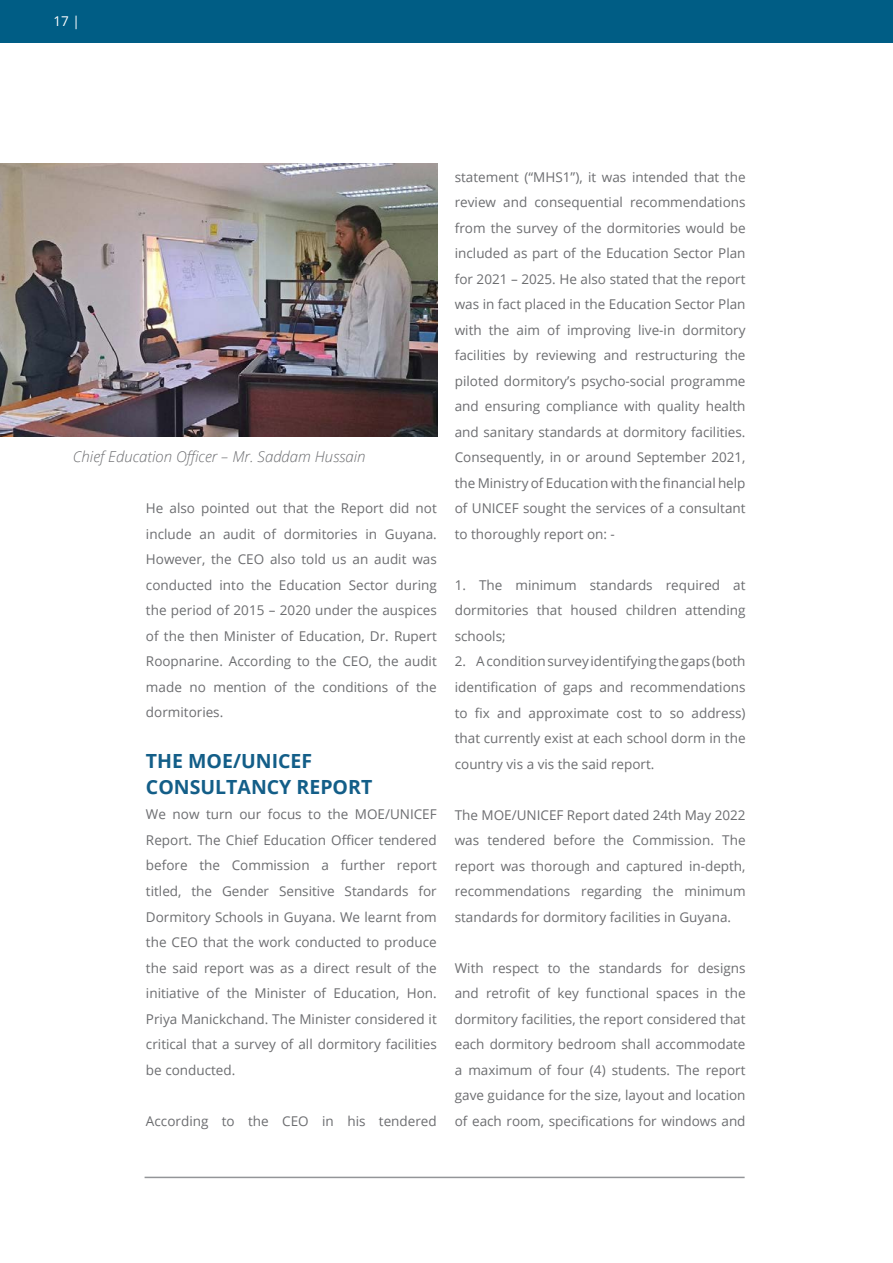
<style>
.page{position:relative;width:893px;height:1263px;background:#fff}
.page>*{position:absolute;margin:0;border:0;box-sizing:border-box;transform-origin:0 0}
.Maint_Text_style_9pt{font:700 19.5px/25.5px "Open Sans";color:#135e88}
.Quote_Text_12_p{font:italic 300 15px "Open Sans";color:#6c6d70}
.Maint_Text_style_9pt-2{font:13.5px/25.5px "Open Sans";color:#6c6d70;text-align:justify}
.t1{font:13.5px "Open Sans";color:#fff}
</style>
<div class="page">
<img style="left:0;top:164px;width:437px;height:273px">
<div style="left:0;top:0;width:893px;height:43px;background:#005d85"></div>
<hr style="left:145px;top:1177px;width:600px;height:1px;background:#939598">
<p class="t1" style="left:54px;top:12px;width:28px">17 |</p>
<p class="Quote_Text_12_p" style="left:73px;top:446px;width:294px">Chief Education Officer – Mr. Saddam Hussain</p>
<p class="Maint_Text_style_9pt-2" style="left:146px;top:495px;width:292px">He also pointed out that the Report did not include an audit of dormitories in Guyana.<br>However, the CEO also told us an audit was conducted into the Education Sector during the period of 2015 – 2020 under the auspices of the then Minister of Education, Dr. Rupert Roopnarine. According to the CEO, the audit made no mention of the conditions of the dormitories.</p>
<p class="Maint_Text_style_9pt" style="left:146px;top:748px;width:228px">THE MOE/UNICEF<br>CONSULTANCY REPORT</p>
<p class="Maint_Text_style_9pt-2" style="left:146px;top:801px;width:292px">We now turn our focus to the MOE/UNICEF Report. The Chief Education Officer tendered before the Commission a further report titled, the Gender Sensitive Standards for Dormitory Schools in Guyana. We learnt from the CEO that the work conducted to produce the said report was as a direct result of the initiative of the Minister of Education, Hon.<br>Priya Manickchand. The Minister considered it critical that a survey of all dormitory facilities be conducted.</p>
<p class="Maint_Text_style_9pt-2" style="left:146px;top:1108px;width:292px">According to the CEO in his tendered</p>
<p class="Maint_Text_style_9pt-2" style="left:455px;top:164px;width:292px">statement (“MHS1”), it was intended that the review and consequential recommendations from the survey of the dormitories would be included as part of the Education Sector Plan for 2021 – 2025. He also stated that the report was in fact placed in the Education Sector Plan with the aim of improving live-in dormitory facilities by reviewing and restructuring the piloted dormitory’s psycho-social programme and ensuring compliance with quality health and sanitary standards at dormitory facilities.<br>Consequently, in or around September 2021, the Ministry of Education with the financial help of UNICEF sought the services of a consultant to thoroughly report on: -</p>
<p class="Maint_Text_style_9pt-2" style="left:455px;top:572px;width:292px">1. The minimum standards required at dormitories that housed children attending schools;</p>
<p class="Maint_Text_style_9pt-2" style="left:455px;top:648px;width:292px">2. A condition survey identifying the gaps (both identification of gaps and recommendations to fix and approximate cost to so address) that currently exist at each school dorm in the country vis a vis the said report.</p>
<p class="Maint_Text_style_9pt-2" style="left:455px;top:801px;width:292px">The MOE/UNICEF Report dated 24th May 2022 was tendered before the Commission. The report was thorough and captured in-depth, recommendations regarding the minimum standards for dormitory facilities in Guyana.</p>
<p class="Maint_Text_style_9pt-2" style="left:455px;top:955px;width:292px">With respect to the standards for designs and retrofit of key functional spaces in the dormitory facilities, the report considered that each dormitory bedroom shall accommodate a maximum of four (4) students. The report gave guidance for the size, layout and location of each room, specifications for windows and</p>
</div>
